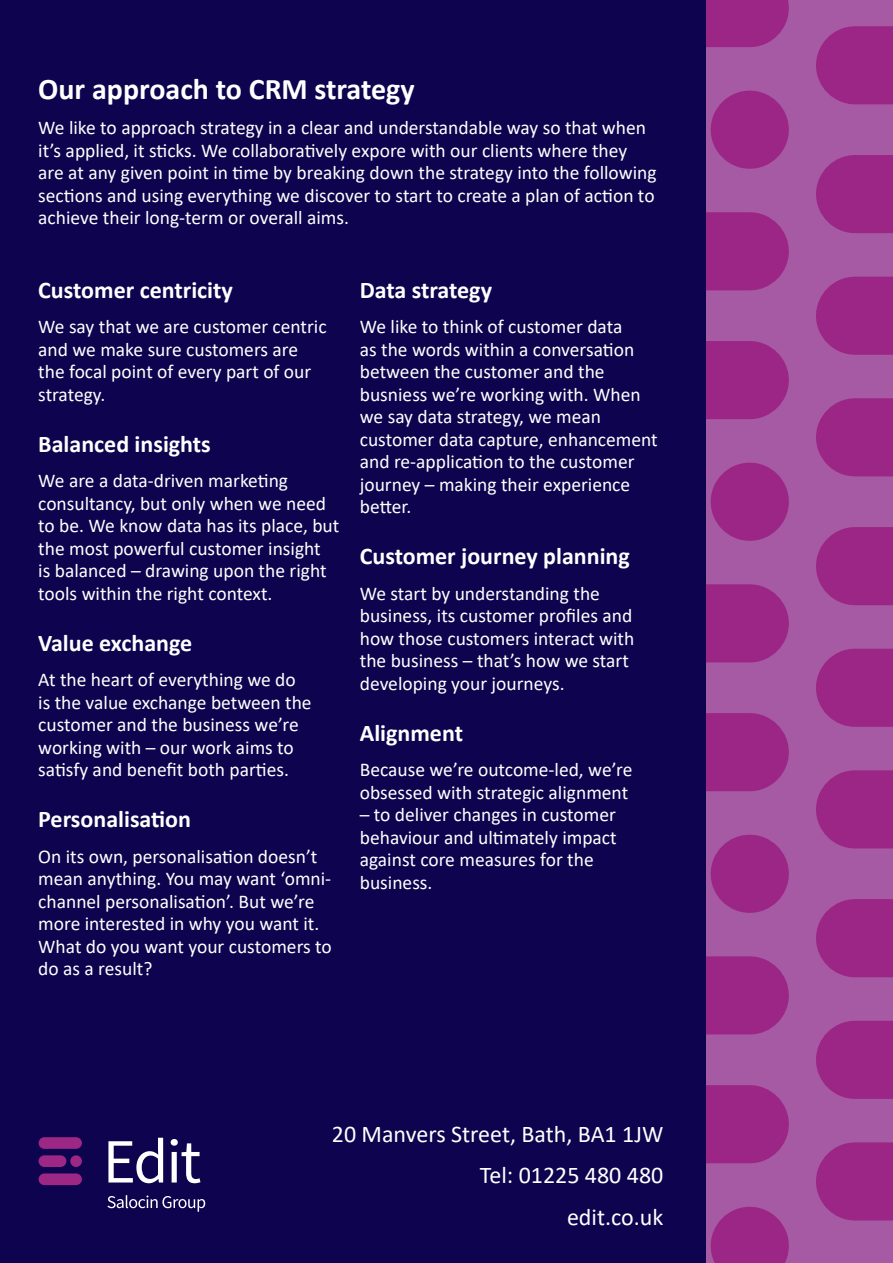
<style>
.page{position:relative;width:893px;height:1263px;background:#0d034e}
.page>*{position:absolute;margin:0;border:0;box-sizing:border-box;transform-origin:0 0}
.Header_2_-_20pt_24pt{font:700 30px "Calibri";color:#fff}
.Header_1_-_16pt_20pt{font:700 24px "Calibri";color:#fff}
.Intro_text_1_-_16pt_19pt{font:24px "Calibri";color:#fff}
.Body_text_3_-_13pt_15pt{font:19.5px/22.5px "Calibri";color:#fff}
</style>
<div class="page">
<svg style="left:107px;top:1195px;width:98px;height:17px"></svg>
<svg style="left:108px;top:1138px;width:55px;height:45px"></svg>
<svg style="left:171px;top:1139px;width:29px;height:44px"></svg>
<div style="left:39px;top:1137px;width:43px;height:12px;background:#9d2785;border-radius:6px"></div>
<div style="left:39px;top:1173px;width:43px;height:12px;background:#9d2785;border-radius:6px"></div>
<div style="left:39px;top:1155px;width:27px;height:12px;background:#9d2785;border-radius:6px"></div>
<div style="left:70px;top:1155px;width:12px;height:12px;background:#9d2785;border-radius:50%"></div>
<svg style="left:707px;top:0;width:186px;height:1263px;background:#a14195"></svg>
<p class="Header_2_-_20pt_24pt" style="left:38px;top:68px;width:378px">Our approach to CRM strategy</p>
<p class="Body_text_3_-_13pt_15pt" style="left:38px;top:116px;width:620px">We like to approach strategy in a clear and understandable way so that when it’s applied, it sticks. We collaboratively expore with our clients where they are at any given point in time by breaking down the strategy into the following sections and using everything we discover to start to create a plan of action to achieve their long-term or overall aims.</p>
<p class="Header_1_-_16pt_20pt" style="left:38px;top:273px;width:196px">Customer centricity</p>
<p class="Body_text_3_-_13pt_15pt" style="left:38px;top:315px;width:290px">We say that we are customer centric and we make sure customers are the focal point of every part of our strategy.</p>
<p class="Header_1_-_16pt_20pt" style="left:38px;top:427px;width:174px">Balanced insights</p>
<p class="Body_text_3_-_13pt_15pt" style="left:38px;top:469px;width:303px">We are a data-driven marketing consultancy, but only when we need to be. We know data has its place, but the most powerful customer insight<br>is balanced – drawing upon the right tools within the right context.</p>
<p class="Header_1_-_16pt_20pt" style="left:38px;top:626px;width:156px">Value exchange</p>
<p class="Body_text_3_-_13pt_15pt" style="left:38px;top:668px;width:275px">At the heart of everything we do is the value exchange between the customer and the business we’re working with – our work aims to satisfy and benefit both parties.</p>
<p class="Header_1_-_16pt_20pt" style="left:38px;top:802px;width:154px">Personalisation</p>
<p class="Body_text_3_-_13pt_15pt" style="left:38px;top:844px;width:295px">On its own, personalisation doesn’t mean anything. You may want ‘omni&shy;channel personalisation’. But we’re more interested in why you want it.<br>What do you want your customers to do as a result?</p>
<p class="Header_1_-_16pt_20pt" style="left:360px;top:273px;width:134px">Data strategy</p>
<p class="Body_text_3_-_13pt_15pt" style="left:360px;top:315px;width:299px">We like to think of customer data<br>as the words within a conversation between the customer and the busniess we’re working with. When we say data strategy, we mean customer data capture, enhancement and re-application to the customer journey – making their experience better.</p>
<p class="Header_1_-_16pt_20pt" style="left:360px;top:539px;width:272px">Customer journey planning</p>
<p class="Body_text_3_-_13pt_15pt" style="left:360px;top:581px;width:276px">We start by understanding the business, its customer profiles and how those customers interact with the business – that’s how we start developing your journeys.</p>
<p class="Header_1_-_16pt_20pt" style="left:360px;top:716px;width:105px">Alignment</p>
<p class="Body_text_3_-_13pt_15pt" style="left:360px;top:758px;width:274px">Because we’re outcome-led, we’re obsessed with strategic alignment</p>
<p class="Body_text_3_-_13pt_15pt" style="left:360px;top:803px;width:258px">– to deliver changes in customer behaviour and ultimately impact against core measures for the business.</p>
<p class="Intro_text_1_-_16pt_19pt" style="left:332px;top:1117px;width:333px">20 Manvers Street, Bath, BA1 1JW</p>
<p class="Intro_text_1_-_16pt_19pt" style="left:480px;top:1159px;width:185px">Tel: 01225 480 480</p>
<p class="Intro_text_1_-_16pt_19pt" style="left:567px;top:1200px;width:98px">edit.co.uk</p>
</div>
